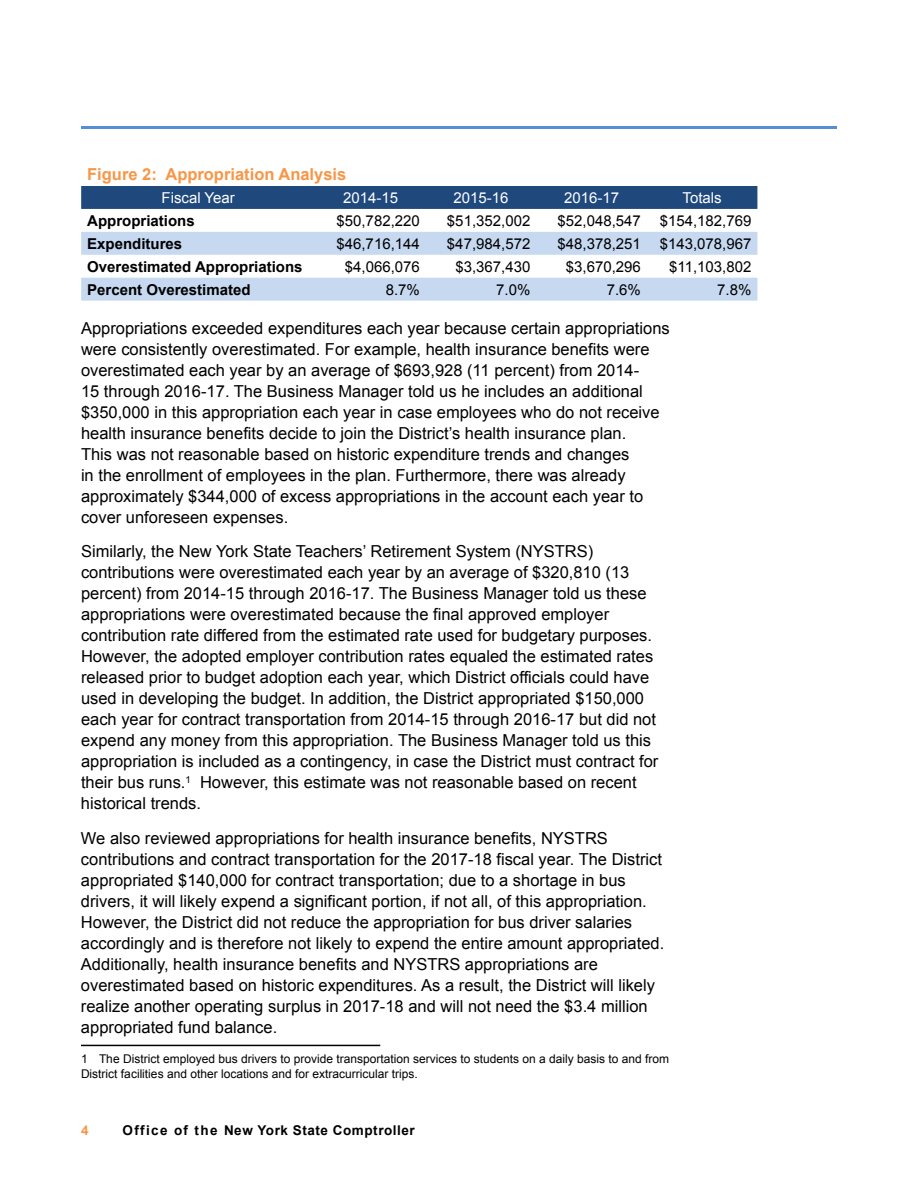
<style>
.page{position:relative;width:918px;height:1188px;background:#fff}
.page>*{position:absolute;margin:0;border:0;box-sizing:border-box;transform-origin:0 0}
.t1{font:16.5px/21px "Arial";color:#000}
.t2{font:700 16.5px "Arial";color:#f79646}
.t3{font:15px "Arial";color:#000}
.t4{font:700 15px "Arial";color:#000}
.t5{font:15px "Arial";color:#fff}
.t6{font:700 13.5px "Arial";letter-spacing:.04em;color:#000}
.t7{font:700 13.5px "Arial";color:#f79646}
.t8{font:12px/15px "Arial";color:#000}
</style>
<div class="page">
<hr style="left:81px;top:126px;width:756px;height:3px;background:#558ed5">
<div style="left:81px;top:186px;width:676px;height:23px;background:#1f497d"></div>
<svg style="left:81px;top:232px;width:676px;height:69px;fill:#c6d9f1"></svg>
<hr style="left:81px;top:1045px;width:299px;height:1px;background:#000">
<p class="t2" style="left:87px;top:163px;width:261px">Figure 2: Appropriation Analysis</p>
<p class="t5" style="left:162px;top:188px;width:75px">Fiscal Year</p>
<p class="t5" style="left:343px;top:188px;width:57px">2014-15</p>
<p class="t5" style="left:454px;top:188px;width:57px">2015-16</p>
<p class="t5" style="left:564px;top:188px;width:57px">2016-17</p>
<p class="t5" style="left:683px;top:188px;width:41px">Totals</p>
<p class="t4" style="left:87px;top:211px;width:109px">Appropriations</p>
<p class="t3" style="left:336px;top:211px;width:85px">$50,782,220</p>
<p class="t3" style="left:447px;top:211px;width:85px">$51,352,002</p>
<p class="t3" style="left:558px;top:211px;width:85px">$52,048,547</p>
<p class="t3" style="left:660px;top:211px;width:93px">$154,182,769</p>
<p class="t4" style="left:87px;top:234px;width:97px">Expenditures</p>
<p class="t3" style="left:336px;top:234px;width:85px">$46,716,144</p>
<p class="t3" style="left:447px;top:234px;width:85px">$47,984,572</p>
<p class="t3" style="left:558px;top:234px;width:85px">$48,378,251</p>
<p class="t3" style="left:660px;top:234px;width:93px">$143,078,967</p>
<p class="t4" style="left:87px;top:256px;width:217px">Overestimated Appropriations</p>
<p class="t3" style="left:345px;top:257px;width:77px">$4,066,076</p>
<p class="t3" style="left:455px;top:257px;width:77px">$3,367,430</p>
<p class="t3" style="left:566px;top:257px;width:77px">$3,670,296</p>
<p class="t3" style="left:669px;top:257px;width:84px">$11,103,802</p>
<p class="t4" style="left:87px;top:279px;width:165px">Percent Overestimated</p>
<p class="t3" style="left:386px;top:280px;width:36px">8.7%</p>
<p class="t3" style="left:496px;top:280px;width:36px">7.0%</p>
<p class="t3" style="left:607px;top:280px;width:36px">7.6%</p>
<p class="t3" style="left:717px;top:280px;width:36px">7.8%</p>
<p class="t1" style="left:81px;top:318px;width:590px">Appropriations exceeded expenditures each year because certain appropriations were consistently overestimated. For example, health insurance benefits were overestimated each year by an average of $693,928 (11 percent) from 2014-<br>15 through 2016-17. The Business Manager told us he includes an additional $350,000 in this appropriation each year in case employees who do not receive health insurance benefits decide to join the District’s health insurance plan.<br>This was not reasonable based on historic expenditure trends and changes<br>in the enrollment of employees in the plan. Furthermore, there was already approximately $344,000 of excess appropriations in the account each year to cover unforeseen expenses.</p>
<p class="t1" style="left:81px;top:541px;width:579px">Similarly, the New York State Teachers’ Retirement System (NYSTRS) contributions were overestimated each year by an average of $320,810 (13 percent) from 2014-15 through 2016-17. The Business Manager told us these appropriations were overestimated because the final approved employer contribution rate differed from the estimated rate used for budgetary purposes.<br>However, the adopted employer contribution rates equaled the estimated rates released prior to budget adoption each year, which District officials could have used in developing the budget. In addition, the District appropriated $150,000 each year for contract transportation from 2014-15 through 2016-17 but did not expend any money from this appropriation. The Business Manager told us this appropriation is included as a contingency, in case the District must contract for their bus runs. <sup>1</sup> However, this estimate was not reasonable based on recent historical trends.</p>
<p class="t1" style="left:81px;top:828px;width:583px">We also reviewed appropriations for health insurance benefits, NYSTRS contributions and contract transportation for the 2017-18 fiscal year. The District appropriated $140,000 for contract transportation; due to a shortage in bus drivers, it will likely expend a significant portion, if not all, of this appropriation.<br>However, the District did not reduce the appropriation for bus driver salaries accordingly and is therefore not likely to expend the entire amount appropriated.<br>Additionally, health insurance benefits and NYSTRS appropriations are overestimated based on historic expenditures. As a result, the District will likely realize another operating surplus in 2017-18 and will not need the $3.4 million appropriated fund balance.</p>
<p class="t8" style="left:81px;top:1051px;width:590px">1 The District employed bus drivers to provide transportation services to students on a daily basis to and from<br>District facilities and other locations and for extracurricular trips.</p>
<p class="t7" style="left:81px;top:1121px;width:9px">4</p>
<p class="t6" style="left:123px;top:1121px;width:294px">Office of the New York State Comptroller</p>
</div>
